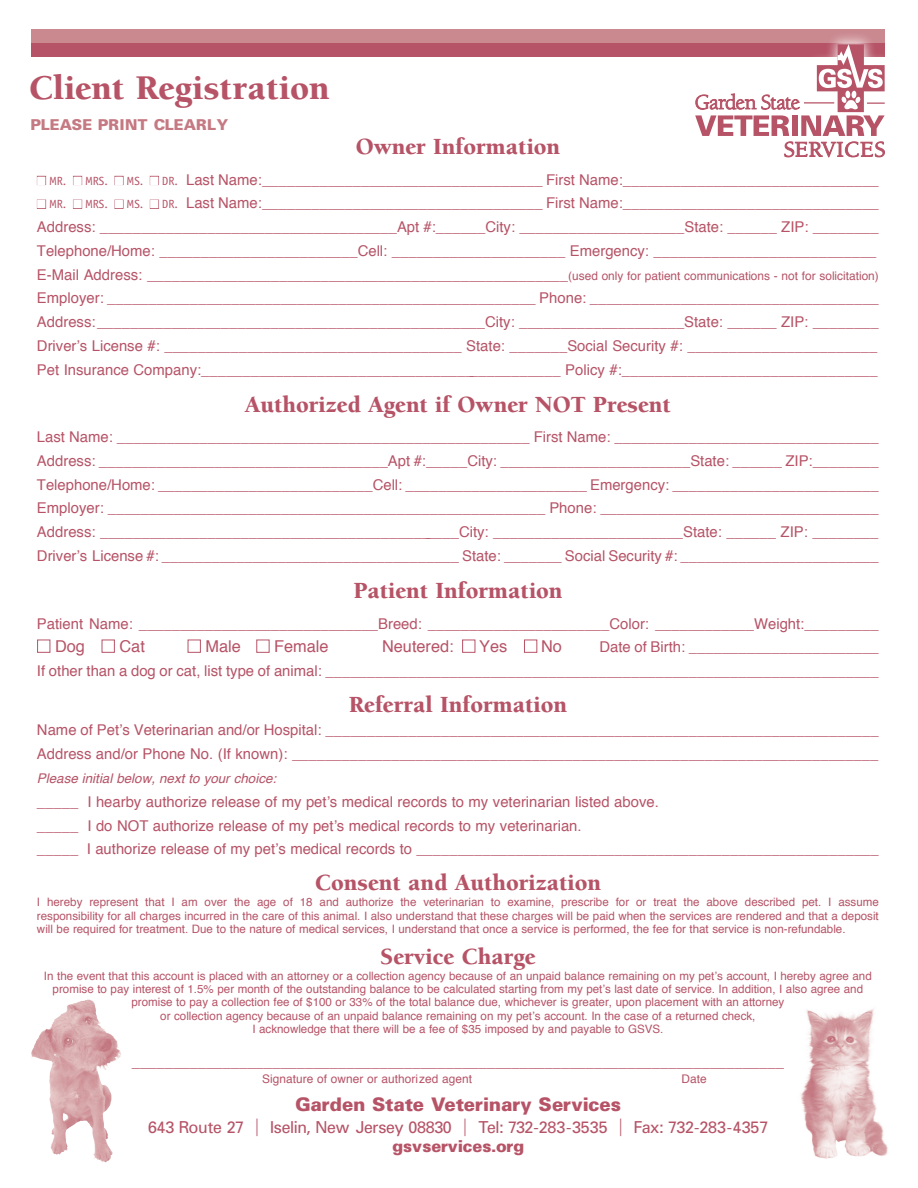
<style>
.page{position:relative;width:918px;height:1188px;background:#fff}
.page>*{position:absolute;margin:0;border:0;box-sizing:border-box;transform-origin:0 0}
.t1{font:900 35.7px "Berkeley";color:#b65366}
.t2{font:900 23.7px "Berkeley";color:#b65366}
.t3{font:700 18.6px "Nova Black S Si";letter-spacing:.005em;color:#b65366}
.t4{font:16.35px "Nova S Si";letter-spacing:.02em;color:#b65366}
.t5{font:16.35px "Helvetica";color:#b65366}
.t6{font:700 16.35px "Nova Black S Si";color:#b65366}
.t7{font:14.85px/23.7px "Helvetica";color:#b65366}
.t8{font:14.85px "Nova Black S Si";letter-spacing:.025em;color:#c57982}
.t9{font:italic 13.35px "Helvetica";color:#b65366}
.t10{font:11.85px "Helvetica";letter-spacing:.005em;color:#b65366}
.t11{font:11.55px/13px "Helvetica";color:#b65366;text-align:justify}
.s1{color:#fff}
.s2{font-family:"Officina Sans";font-size:11.85px}
.s3{font-size:11.85px}
.s4{font-family:"Nova Light Ultra Cond S Si";font-size:23.7px}
</style>
<div class="page">
<img style="left:51px;top:1000px;width:37px;height:26px">
<div style="left:31px;top:43px;width:854px;height:14px;background:#b65366"></div>
<div style="left:31px;top:30px;width:854px;height:13px;background:#ca888f"></div>
<img style="left:801px;top:1009px;width:87px;height:150px">
<div style="left:683px;top:32px;width:214px;height:137px;background:#fff;opacity:.86"></div>
<svg style="left:695px;top:44px;width:190px;height:113px"></svg>
<div style="left:37px;top:176px;width:9px;height:9px;border:1px solid #b65366"></div>
<div style="left:73px;top:176px;width:9px;height:9px;border:1px solid #b65366"></div>
<div style="left:115px;top:176px;width:9px;height:9px;border:1px solid #b65366"></div>
<div style="left:150px;top:176px;width:9px;height:9px;border:1px solid #b65366"></div>
<div style="left:37px;top:200px;width:9px;height:9px;border:1px solid #b65366"></div>
<div style="left:73px;top:200px;width:9px;height:9px;border:1px solid #b65366"></div>
<div style="left:115px;top:200px;width:9px;height:9px;border:1px solid #b65366"></div>
<div style="left:150px;top:200px;width:9px;height:9px;border:1px solid #b65366"></div>
<div style="left:37px;top:640px;width:13px;height:13px;border:1px solid #b65366"></div>
<div style="left:102px;top:640px;width:13px;height:13px;border:1px solid #b65366"></div>
<div style="left:188px;top:640px;width:13px;height:13px;border:1px solid #b65366"></div>
<div style="left:257px;top:640px;width:12px;height:13px;border:1px solid #b65366"></div>
<div style="left:462px;top:640px;width:13px;height:13px;border:1px solid #b65366"></div>
<div style="left:524px;top:640px;width:13px;height:13px;border:1px solid #b65366"></div>
<h1 class="t1" style="left:29px;top:69px;width:302px">Client Registration</h1>
<p class="t8" style="left:31px;top:115px;width:199px">PLEASE PRINT CLEARLY</p>
<h2 class="t2" style="left:356px;top:134px;width:206px">Owner Information</h2>
<p class="t7" style="left:37px;top:168px;width:843px"><span class="s1">■</span> <span class="s2">MR.</span> <span class="s1">■</span> <span class="s2">MRS.</span> <span class="s1">■</span> <span class="s2">MS.</span> <span class="s1">■</span> <span class="s2">DR.</span> Last Name:__________________________________ First Name:_______________________________</p>
<p class="t7" style="left:37px;top:192px;width:843px"><span class="s1">■</span> <span class="s2">MR.</span> <span class="s1">■</span> <span class="s2">MRS.</span> <span class="s1">■</span> <span class="s2">MS.</span> <span class="s1">■</span> <span class="s2">DR.</span> Last Name:__________________________________ First Name:_______________________________ Address: ____________________________________Apt #:______City: ____________________State: ______ ZIP: ________ Telephone/Home: ________________________Cell: _____________________ Emergency: ___________________________ E-Mail Address: ___________________________________________________<span class="s3">(used only for patient communications - not for solicitation)<br></span>Employer: ____________________________________________________ Phone: ___________________________________ Address:_______________________________________________City: ____________________State: ______ ZIP: ________ Driver’s License #: ____________________________________ State: _______Social Security #: _______________________ Pet Insurance Company:____________________________________________ Policy #:_______________________________</p>
<h2 class="t2" style="left:245px;top:392px;width:427px">Authorized Agent if Owner NOT Present</h2>
<p class="t7" style="left:37px;top:426px;width:843px;text-align:justify">Last Name: __________________________________________________ First Name: ________________________________ Address: ___________________________________Apt #:_____City: _______________________State: ______ ZIP:________ Telephone/Home: __________________________Cell: ______________________ Emergency: _________________________ Employer: _____________________________________________________ Phone: __________________________________ Address: ____________________________________________City: _______________________State: ______ ZIP: ________ Driver’s License #: ____________________________________ State: _______ Social Security #: ________________________</p>
<h2 class="t2" style="left:353px;top:578px;width:211px">Patient Information</h2>
<p class="t7" style="left:37px;top:612px;width:843px">Patient Name: _____________________________Breed: ______________________Color: ____________Weight:_________</p>
<p class="t5" style="left:55px;top:634px;width:31px">Dog</p>
<p class="t5" style="left:119px;top:634px;width:27px">Cat</p>
<p class="t5" style="left:205px;top:634px;width:37px">Male</p>
<p class="t5" style="left:274px;top:634px;width:56px">Female</p>
<p class="t5" style="left:382px;top:634px;width:73px">Neutered:</p>
<p class="t5" style="left:479px;top:634px;width:30px">Yes</p>
<p class="t5" style="left:541px;top:634px;width:22px">No</p>
<p class="t7" style="left:37px;top:636px;width:843px;text-align:right">Date of Birth: _______________________<br>If other than a dog or cat, list type of animal: ___________________________________________________________________</p>
<h2 class="t2" style="left:349px;top:692px;width:220px">Referral Information</h2>
<p class="t7" style="left:37px;top:719px;width:843px">Name of Pet’s Veterinarian and/or Hospital: ___________________________________________________________________<br>Address and/or Phone No. (If known): _______________________________________________________________________</p>
<p class="t9" style="left:37px;top:768px;width:241px">Please initial below, next to your choice:</p>
<p class="t7" style="left:37px;top:790px;width:843px">_____ I hearby authorize release of my pet’s medical records to my veterinarian listed above.<br>_____ I do NOT authorize release of my pet’s medical records to my veterinarian.<br>_____ I authorize release of my pet’s medical records to ________________________________________________________</p>
<h2 class="t2" style="left:315px;top:870px;width:288px">Consent and Authorization</h2>
<p class="t11" style="left:37px;top:896px;width:843px">I hereby represent that I am over the age of 18 and authorize the veterinarian to examine, prescribe for or treat the above described pet. I assume responsibility for all charges incurred in the care of this animal. I also understand that these charges will be paid when the services are rendered and that a deposit will be required for treatment. Due to the nature of medical services, I understand that once a service is performed, the fee for that service is non-refundable.</p>
<h2 class="t2" style="left:380px;top:944px;width:157px">Service Charge</h2>
<p class="t11" style="left:44px;top:970px;width:829px;text-align:center">In the event that this account is placed with an attorney or a collection agency because of an unpaid balance remaining on my pet’s account, I hereby agree and promise to pay interest of 1.5% per month of the outstanding balance to be calculated starting from my pet’s last date of service. In addition, I also agree and promise to pay a collection fee of $100 or 33% of the total balance due, whichever is greater, upon placement with an attorney<br>or collection agency because of an unpaid balance remaining on my pet’s account. In the case of a returned check,<br>I acknowledge that there will be a fee of $35 imposed by and payable to GSVS.</p>
<p class="t7" style="left:132px;top:1050px;width:654px">_______________________________________________________________________________</p>
<p class="t10" style="left:262px;top:1070px;width:211px">Signature of owner or authorized agent</p>
<p class="t10" style="left:682px;top:1070px;width:27px">Date</p>
<p class="t3" style="left:295px;top:1093px;width:327px">Garden State Veterinary Services</p>
<p class="t4" style="left:149px;top:1117px;width:621px">643 Route 27 <span class="s4">|</span> Iselin, New Jersey 08830 <span class="s4">|</span> Tel: 732-283-3535 <span class="s4">|</span> Fax: 732-283-4357</p>
<p class="t6" style="left:393px;top:1136px;width:133px">gsvservices.org</p>
</div>
